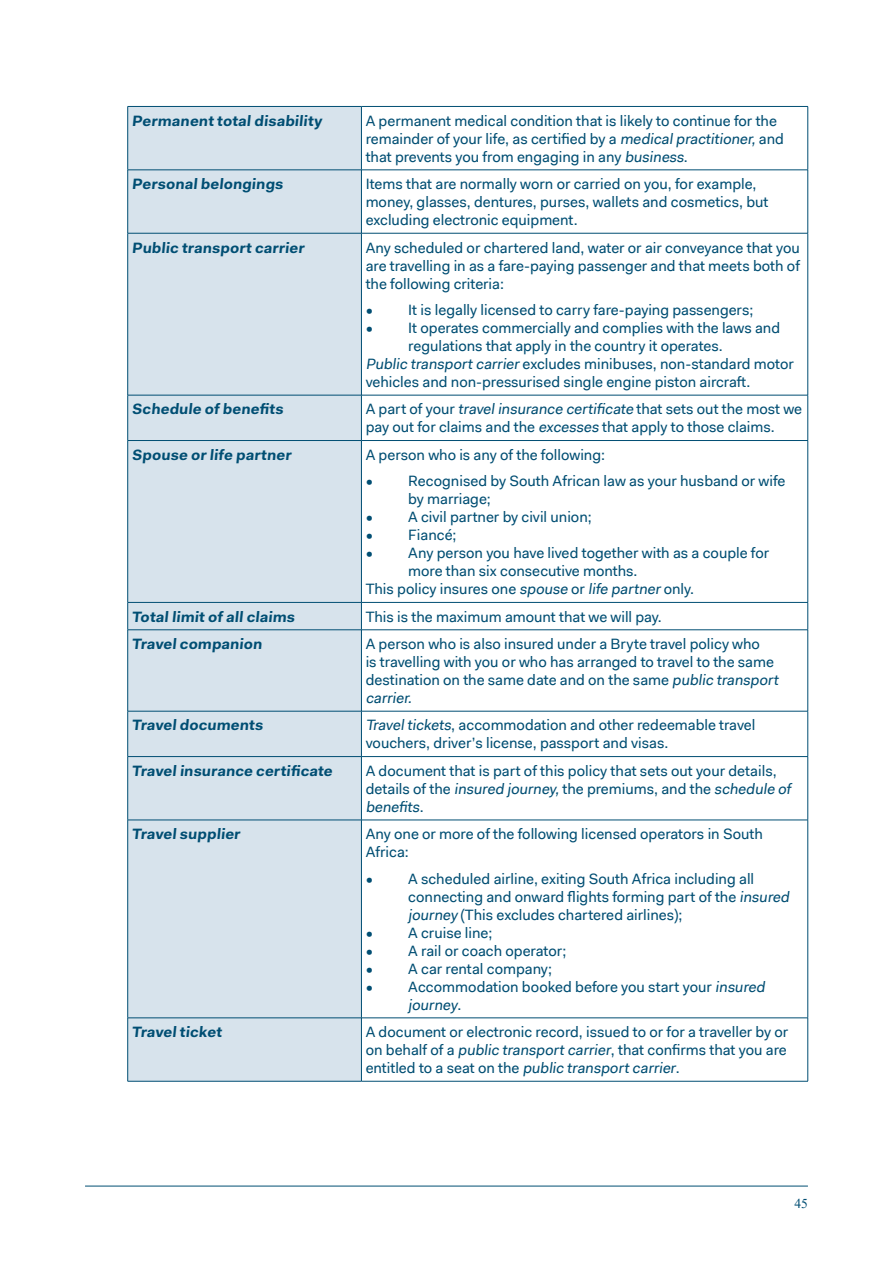
<style>
.page{position:relative;width:893px;height:1263px;background:#fff}
.page>*{position:absolute;margin:0;border:0;box-sizing:border-box;transform-origin:0 0}
.t1{font:15px/18px "Fakt Pro";color:#004e73}
.t2{font:700 15px "Fakt Pro";color:#004e73}
.t3{font:13.5px "Times New Roman";color:#004e73}
</style>
<div class="page">
<hr style="left:85px;top:1186px;width:723px;height:1px;background:#004e73">
<div style="left:128px;top:107px;width:233px;height:974px;background:#d7e3ec"></div>
<hr style="left:128px;top:106px;width:233px;height:1px;background:#004e73">
<hr style="left:361px;top:106px;width:447px;height:1px;background:#004e73">
<hr style="left:128px;top:170px;width:233px;height:1px;background:#004e73">
<hr style="left:361px;top:170px;width:447px;height:1px;background:#004e73">
<hr style="left:128px;top:629px;width:233px;height:1px;background:#004e73">
<hr style="left:361px;top:629px;width:447px;height:1px;background:#004e73">
<hr style="left:128px;top:711px;width:233px;height:1px;background:#004e73">
<hr style="left:361px;top:711px;width:447px;height:1px;background:#004e73">
<hr style="left:128px;top:756px;width:233px;height:1px;background:#004e73">
<hr style="left:361px;top:756px;width:447px;height:1px;background:#004e73">
<hr style="left:128px;top:1081px;width:233px;height:1px;background:#004e73">
<hr style="left:361px;top:1081px;width:447px;height:1px;background:#004e73">
<hr style="left:807px;top:107px;width:1px;height:63px;background:#004e73">
<hr style="left:807px;top:170px;width:1px;height:63px;background:#004e73">
<hr style="left:807px;top:395px;width:1px;height:45px;background:#004e73">
<svg style="left:807px;top:603px;width:1px;height:27px"></svg>
<hr style="left:807px;top:630px;width:1px;height:81px;background:#004e73">
<hr style="left:807px;top:711px;width:1px;height:45px;background:#004e73">
<hr style="left:807px;top:757px;width:1px;height:63px;background:#004e73">
<hr style="left:807px;top:1018px;width:1px;height:63px;background:#004e73">
<hr style="left:127px;top:107px;width:1px;height:63px;background:#004e73">
<hr style="left:361px;top:107px;width:1px;height:63px;background:#004e73">
<hr style="left:127px;top:170px;width:1px;height:63px;background:#004e73">
<hr style="left:361px;top:170px;width:1px;height:63px;background:#004e73">
<hr style="left:127px;top:395px;width:1px;height:45px;background:#004e73">
<hr style="left:361px;top:395px;width:1px;height:45px;background:#004e73">
<svg style="left:127px;top:602px;width:1px;height:28px"></svg>
<svg style="left:361px;top:603px;width:1px;height:27px"></svg>
<hr style="left:127px;top:630px;width:1px;height:81px;background:#004e73">
<hr style="left:361px;top:630px;width:1px;height:81px;background:#004e73">
<hr style="left:127px;top:711px;width:1px;height:45px;background:#004e73">
<hr style="left:361px;top:711px;width:1px;height:45px;background:#004e73">
<hr style="left:127px;top:757px;width:1px;height:63px;background:#004e73">
<hr style="left:361px;top:757px;width:1px;height:63px;background:#004e73">
<hr style="left:127px;top:1018px;width:1px;height:63px;background:#004e73">
<hr style="left:361px;top:1018px;width:1px;height:63px;background:#004e73">
<hr style="left:361px;top:233px;width:447px;height:1px;background:#004e73">
<hr style="left:807px;top:233px;width:1px;height:162px;background:#004e73">
<hr style="left:361px;top:395px;width:447px;height:1px;background:#004e73">
<hr style="left:361px;top:440px;width:447px;height:1px;background:#004e73">
<hr style="left:807px;top:441px;width:1px;height:161px;background:#004e73">
<hr style="left:361px;top:602px;width:447px;height:1px;background:#004e73">
<hr style="left:128px;top:820px;width:233px;height:1px;background:#004e73">
<hr style="left:127px;top:820px;width:1px;height:198px;background:#004e73">
<hr style="left:128px;top:1017px;width:233px;height:1px;background:#004e73">
<hr style="left:361px;top:820px;width:447px;height:1px;background:#004e73">
<hr style="left:361px;top:820px;width:1px;height:198px;background:#004e73">
<hr style="left:807px;top:820px;width:1px;height:198px;background:#004e73">
<hr style="left:361px;top:1017px;width:447px;height:1px;background:#004e73">
<hr style="left:128px;top:233px;width:233px;height:1px;background:#004e73">
<hr style="left:127px;top:233px;width:1px;height:162px;background:#004e73">
<hr style="left:361px;top:233px;width:1px;height:162px;background:#004e73">
<hr style="left:128px;top:395px;width:233px;height:1px;background:#004e73">
<hr style="left:128px;top:440px;width:233px;height:1px;background:#004e73">
<hr style="left:127px;top:441px;width:1px;height:161px;background:#004e73">
<hr style="left:361px;top:441px;width:1px;height:161px;background:#004e73">
<hr style="left:128px;top:602px;width:233px;height:1px;background:#004e73">
<p class="t2" style="left:132px;top:111px;width:194px">Permanent total disability</p>
<p class="t1" style="left:366px;top:112px;width:420px">A permanent medical condition that is likely to continue for the remainder of your life, as certified by a medicalpractitioner,and that prevents you from engaging in any business.</p>
<p class="t2" style="left:132px;top:174px;width:155px">Personal belongings</p>
<p class="t1" style="left:366px;top:175px;width:404px">Items that are normally worn or carried on you, for example, money, glasses, dentures, purses, wallets and cosmetics, but excluding electronic equipment.</p>
<p class="t2" style="left:132px;top:237px;width:176px">Public transport carrier</p>
<p class="t1" style="left:366px;top:238px;width:436px;text-align:justify">Any scheduled or chartered land, water or air conveyance that you are travelling in as a fare-paying passenger and that meets both of the following criteria:</p>
<p class="t1" style="left:366px;top:301px;width:389px">• It is legally licensed to carry fare-paying passengers;</p>
<p class="t1" style="left:366px;top:319px;width:416px">• It operates commercially and complies with the laws and</p>
<p class="t1" style="left:408px;top:337px;width:316px">regulations that apply in the country it operates.</p>
<p class="t1" style="left:366px;top:355px;width:430px">Public transportcarrier excludes minibuses, non-standard motor</p>
<p class="t1" style="left:366px;top:373px;width:386px">vehicles and non-pressurised single engine piston aircraft.</p>
<p class="t2" style="left:132px;top:399px;width:155px">Schedule of benefits</p>
<p class="t1" style="left:366px;top:400px;width:438px">A part of your travelinsurance certificate that sets out the most we pay out for claims and the excesses that apply to those claims.</p>
<p class="t2" style="left:132px;top:445px;width:163px">Spouse or life partner</p>
<p class="t1" style="left:366px;top:446px;width:241px">A person who is any of the following:</p>
<p class="t1" style="left:408px;top:472px;width:379px;text-indent:-43px">• Recognised by South African law as your husband or wife by marriage;</p>
<p class="t1" style="left:366px;top:508px;width:228px">• A civil partner by civil union;</p>
<p class="t1" style="left:366px;top:526px;width:92px">• Fiancé;</p>
<p class="t1" style="left:366px;top:544px;width:405px">• Any person you have lived together with as a couple for</p>
<p class="t1" style="left:408px;top:562px;width:231px">more than six consecutive months.</p>
<p class="t1" style="left:366px;top:580px;width:330px">This policy insures one spouse or life partner only.</p>
<p class="t2" style="left:132px;top:606px;width:166px">Total limit of all claims</p>
<p class="t1" style="left:366px;top:607px;width:298px">This is the maximum amount that we will pay.</p>
<p class="t2" style="left:132px;top:634px;width:134px">Travel companion</p>
<p class="t1" style="left:366px;top:635px;width:417px">A person who is also insured under a Bryte travel policy who<br>is travelling with you or who has arranged to travel to the same destination on the same date and on the same public transport carrier.</p>
<p class="t2" style="left:132px;top:715px;width:135px">Travel documents</p>
<p class="t1" style="left:366px;top:716px;width:391px">Traveltickets, accommodation and other redeemable travel vouchers, driver’s license, passport and visas.</p>
<p class="t2" style="left:132px;top:761px;width:204px">Travel insurance certificate</p>
<p class="t1" style="left:366px;top:762px;width:429px">A document that is part of this policy that sets out your details, details of the insured journey,the premiums, and the schedule of benefits.</p>
<p class="t2" style="left:132px;top:824px;width:112px">Travel supplier</p>
<p class="t1" style="left:366px;top:825px;width:399px">Any one or more of the following licensed operators in South<br>Africa:</p>
<p class="t1" style="left:408px;top:869px;width:385px;text-indent:-43px">• A scheduled airline, exiting South Africa including all connecting and onward flights forming part of the insured journey (This excludes chartered airlines);</p>
<p class="t1" style="left:366px;top:923px;width:128px">• A cruise line;</p>
<p class="t1" style="left:366px;top:941px;width:202px">• A rail or coach operator;</p>
<p class="t1" style="left:366px;top:959px;width:188px">• A car rental company;</p>
<p class="t1" style="left:408px;top:977px;width:361px;text-indent:-43px">• Accommodation booked before you start your insured journey.</p>
<p class="t2" style="left:132px;top:1022px;width:93px">Travel ticket</p>
<p class="t1" style="left:366px;top:1023px;width:424px;text-align:justify">A document or electronic record, issued to or for a traveller by or on behalf of a public transportcarrier, that confirms that you are e nt it l e d to a s e at o n t h e public transportcarrier.</p>
<p class="t3" style="left:794px;top:1194px;width:15px">45</p>
</div>
